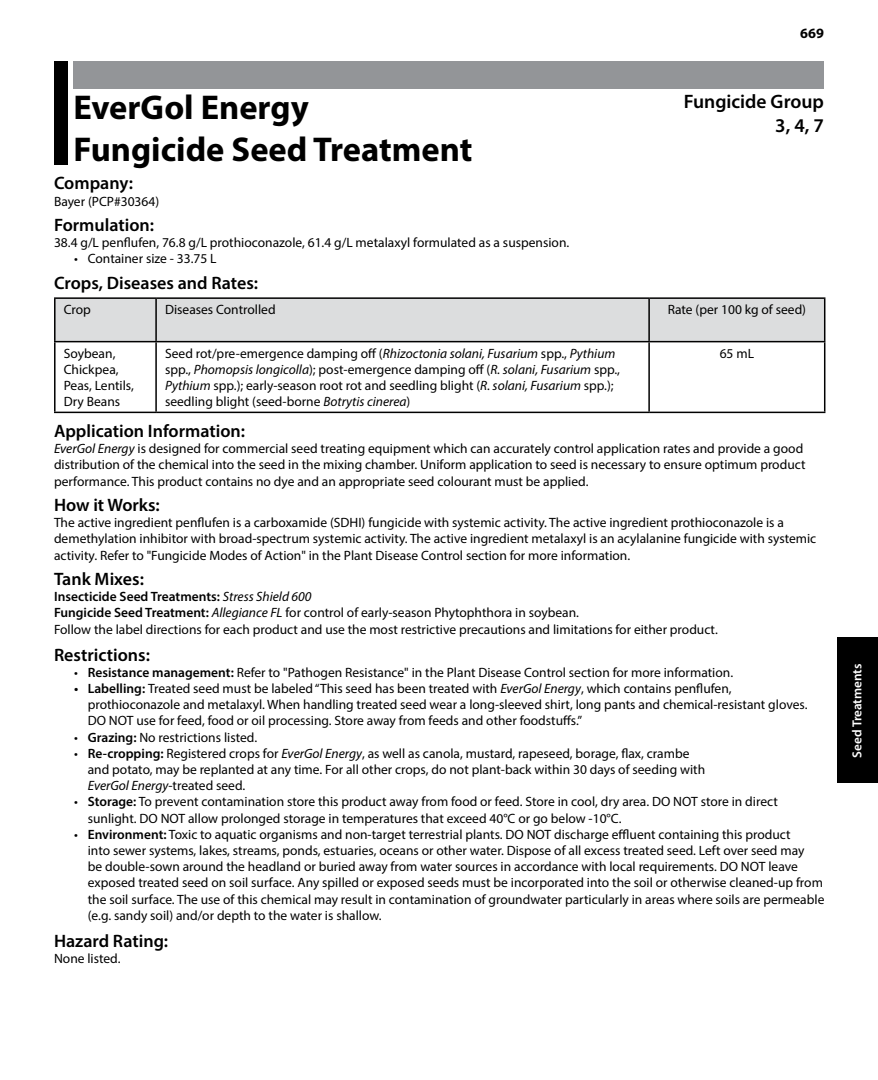
<style>
.page{position:relative;width:878px;height:1080px;background:#fff}
.page>*{position:absolute;margin:0;border:0;box-sizing:border-box;transform-origin:0 0}
.t1{font:700 34.5px/41.4px "Myriad Pro";color:#000}
.t2{font:600 19.5px/23.4px "Myriad Pro";color:#000;text-align:right}
.t3{font:600 18px "Myriad Pro";color:#000}
.t4{font:700 14.25px "Myriad Pro";color:#000}
.t5{font:13.5px/16.2px "Myriad Pro";color:#000}
.t6{font:600 13.2px "Myriad Pro";letter-spacing:-.005em;color:#fff}
.s1{font-style:italic}
.s2{font-weight:600}
</style>
<div class="page">
<div style="left:837px;top:637px;width:41px;height:146px;background:#000"></div>
<div style="left:54px;top:61px;width:14px;height:104px;background:#000"></div>
<div style="left:73px;top:61px;width:751px;height:28px;background:#939598"></div>
<div style="left:56px;top:299px;width:768px;height:42px;background:#dcddde"></div>
<hr style="left:54px;top:297px;width:102px;height:2px;background:#000">
<hr style="left:54px;top:299px;width:2px;height:42px;background:#000">
<hr style="left:156px;top:297px;width:493px;height:2px;background:#000">
<hr style="left:155px;top:299px;width:2px;height:42px;background:#000">
<hr style="left:649px;top:297px;width:176px;height:2px;background:#000">
<hr style="left:648px;top:299px;width:2px;height:42px;background:#000">
<hr style="left:824px;top:299px;width:1px;height:42px;background:#000">
<hr style="left:54px;top:341px;width:102px;height:1px;background:#000">
<hr style="left:54px;top:342px;width:2px;height:70px;background:#000">
<hr style="left:156px;top:341px;width:493px;height:1px;background:#000">
<hr style="left:155px;top:342px;width:2px;height:70px;background:#000">
<hr style="left:649px;top:341px;width:176px;height:1px;background:#000">
<hr style="left:648px;top:342px;width:2px;height:70px;background:#000">
<hr style="left:824px;top:342px;width:1px;height:70px;background:#000">
<hr style="left:54px;top:412px;width:102px;height:1px;background:#000">
<hr style="left:156px;top:412px;width:493px;height:1px;background:#000">
<hr style="left:649px;top:412px;width:176px;height:1px;background:#000">
<p class="t4" style="left:800px;top:24px;width:25px">669</p>
<h1 class="t1" style="left:73px;top:86px;width:400px">EverGol Energy<br>Fungicide Seed Treatment</h1>
<h2 class="t2" style="left:683px;top:89px;width:142px">Fungicide Group<br>3, 4, 7</h2>
<h3 class="t3" style="left:54px;top:172px;width:80px">Company:</h3>
<p class="t5" style="left:54px;top:193px;width:107px">Bayer (PCP#30364)</p>
<h3 class="t3" style="left:54px;top:213px;width:102px">Formulation:</h3>
<p class="t5" style="left:54px;top:234px;width:516px">38.4 g/L penflufen, 76.8 g/L prothioconazole, 61.4 g/L metalaxyl formulated as a suspension.</p>
<p class="t5" style="left:74px;top:250px;width:144px">• Container size - 33.75 L</p>
<h3 class="t3" style="left:54px;top:271px;width:205px">Crops, Diseases and Rates:</h3>
<p class="t5" style="left:64px;top:301px;width:29px">Crop</p>
<p class="t5" style="left:165px;top:301px;width:112px">Diseases Controlled</p>
<p class="t5" style="left:667px;top:301px;width:140px">Rate (per 100 kg of seed)</p>
<p class="t5" style="left:64px;top:345px;width:72px">Soybean,<br>Chickpea,<br>Peas, Lentils,<br>Dry Beans</p>
<p class="t5" style="left:165px;top:345px;width:456px">Seed rot/pre-emergence damping off (<span class="s1">Rhizoctonia solani, Fusarium</span> spp., <span class="s1">Pythium </span>spp., <span class="s1">Phomopsis longicolla</span>); post-emergence damping off (<span class="s1">R. solani, Fusarium</span> spp., <span class="s1">Pythium</span> spp.); early-season root rot and seedling blight (<span class="s1">R. solani, Fusarium</span> spp.); seedling blight (seed-borne <span class="s1">Botrytis cinerea</span>)</p>
<p class="t5" style="left:719px;top:345px;width:36px">65 mL</p>
<h3 class="t3" style="left:54px;top:420px;width:193px">Application Information:</h3>
<p class="t5" style="left:54px;top:440px;width:753px"><span class="s1">EverGol Energy</span> is designed for commercial seed treating equipment which can accurately control application rates and provide a good distribution of the chemical into the seed in the mixing chamber. Uniform application to seed is necessary to ensure optimum product performance. This product contains no dye and an appropriate seed colourant must be applied.</p>
<h3 class="t3" style="left:54px;top:494px;width:107px">How it Works:</h3>
<p class="t5" style="left:54px;top:514px;width:763px">The active ingredient penflufen is a carboxamide (SDHI) fungicide with systemic activity. The active ingredient prothioconazole is a demethylation inhibitor with broad-spectrum systemic activity. The active ingredient metalaxyl is an acylalanine fungicide with systemic activity. Refer to "Fungicide Modes of Action" in the Plant Disease Control section for more information.</p>
<h3 class="t3" style="left:54px;top:568px;width:91px">Tank Mixes:</h3>
<p class="t5" style="left:54px;top:588px;width:665px"><span class="s2">Insecticide Seed Treatments:</span> <span class="s1">Stress Shield 600<br></span><span class="s2">Fungicide Seed Treatment:</span> <span class="s1">Allegiance FL</span> for control of early-season Phytophthora in soybean.<br>Follow the label directions for each product and use the most restrictive precautions and limitations for either product.</p>
<h3 class="t3" style="left:54px;top:643px;width:97px">Restrictions:</h3>
<p class="t5" style="left:74px;top:664px;width:660px">• <span class="s2">Resistance management:</span> Refer to "Pathogen Resistance" in the Plant Disease Control section for more information.</p>
<p class="t5" style="left:88px;top:680px;width:721px;text-indent:-14px"><span class="s2">• Labelling:</span> Treated seed must be labeled “This seed has been treated with <span class="s1">EverGol Energy</span>, which contains penflufen, prothioconazole and metalaxyl. When handling treated seed wear a long-sleeved shirt, long pants and chemical-resistant gloves.<br>DO NOT use for feed, food or oil processing. Store away from feeds and other foodstuffs.”</p>
<p class="t5" style="left:74px;top:729px;width:184px">• <span class="s2">Grazing:</span> No restrictions listed.</p>
<p class="t5" style="left:88px;top:745px;width:619px;text-indent:-14px">• <span class="s2">Re-cropping:</span> Registered crops for <span class="s1">EverGol Energy</span>, as well as canola, mustard, rapeseed, borage, flax, crambe and potato, may be replanted at any time. For all other crops, do not plant-back within 30 days of seeding with<br><span class="s1">EverGol Energy</span>-treated seed.</p>
<p class="t5" style="left:88px;top:794px;width:691px;text-indent:-14px">• <span class="s2">Storage:</span> To prevent contamination store this product away from food or feed. Store in cool, dry area. DO NOT store in direct sunlight. DO NOT allow prolonged storage in temperatures that exceed 40°C or go below -10°C.</p>
<p class="t5" style="left:88px;top:826px;width:738px;text-indent:-14px">• <span class="s2">Environment:</span> Toxic to aquatic organisms and non-target terrestrial plants. DO NOT discharge effluent containing this product<br>into sewer systems, lakes, streams, ponds, estuaries, oceans or other water. Dispose of all excess treated seed. Left over seed may<br>be double-sown around the headland or buried away from water sources in accordance with local requirements. DO NOT leave exposed treated seed on soil surface. Any spilled or exposed seeds must be incorporated into the soil or otherwise cleaned-up from the soil surface. The use of this chemical may result in contamination of groundwater particularly in areas where soils are permeable (e.g. sandy soil) and/or depth to the water is shallow.</p>
<h3 class="t3" style="left:54px;top:929px;width:116px">Hazard Rating:</h3>
<p class="t5" style="left:54px;top:950px;width:68px">None listed.</p>
<p class="t6" style="left:848px;top:758px;width:95px;rotate:-90deg">Seed Treatments</p>
</div>
